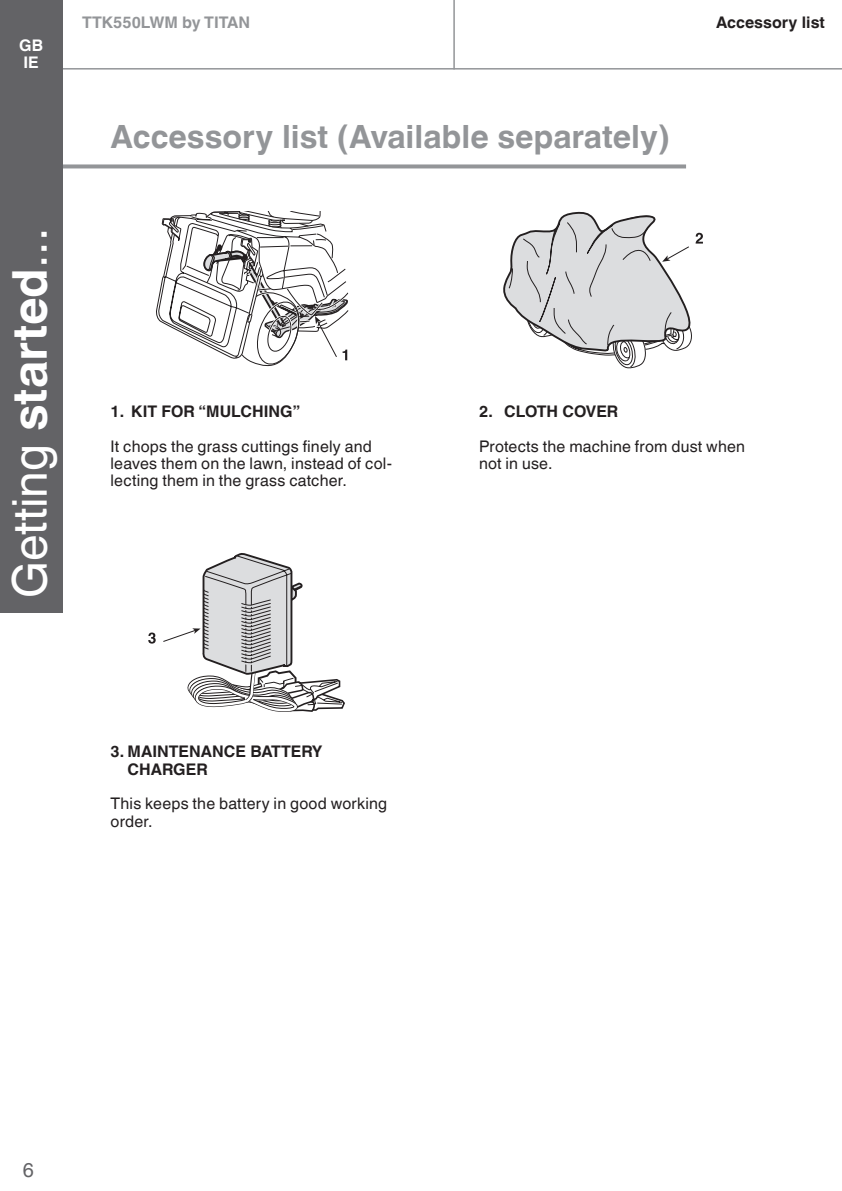
<style>
.page{position:relative;width:842px;height:1191px;background:#fff}
.page>*{position:absolute;margin:0;border:0;box-sizing:border-box;transform-origin:0 0}
.t1{font:48px "Helvetica World";color:#fff}
.t2{font:700 32px "Helvetica World";color:#939598}
.t3{font:20px "Helvetica World";color:#636366}
.testo_sx_8_8_65{font:16px/17.4px "Helvetica World";letter-spacing:.015em;color:#231f20}
.t4{font:700 16px/17.2px "Helvetica World";color:#231f20}
.t5{font:700 16px "Helvetica World";color:#939598}
.t6{font:700 16px/17.4px "Helvetica World";color:#fff}
.s1{font-weight:700}
</style>
<div class="page">
<svg style="left:62px;top:164px;width:624px;height:4px;background:#9fa1a3"></svg>
<hr style="left:453px;top:0;width:2px;height:69px;background:#939598">
<svg style="left:503px;top:211px;width:200px;height:158px"></svg>
<svg style="left:156px;top:212px;width:193px;height:155px"></svg>
<svg style="left:163px;top:553px;width:182px;height:159px"></svg>
<svg style="left:148px;top:632px;width:8px;height:11px"></svg>
<hr style="left:62px;top:68px;width:780px;height:2px;background:#939598">
<div style="left:0;top:0;width:62px;height:612px;background:#636366"></div>
<p class="t6" style="left:19px;top:37px;width:25px">GB<br>IE</p>
<p class="t5" style="left:82px;top:13px;width:169px">TTK550LWM by TITAN</p>
<p class="t2" style="left:111px;top:118px;width:561px">Accessory list (Available separately)</p>
<p class="t4" style="left:716px;top:14px;width:110px">Accessory list</p>
<h1 class="t1" style="left:2px;top:598px;width:372px;rotate:-90deg">Getting <span class="s1">started</span>...</h1>
<p class="t4" style="left:111px;top:403px;width:191px">1. KIT FOR “MULCHING”</p>
<p class="testo_sx_8_8_65" style="left:111px;top:437px;width:283px">It chops the grass cuttings finely and leaves them on the lawn, instead of col&shy;lecting them in the grass catcher.</p>
<p class="t4" style="left:479px;top:403px;width:141px">2. CLOTH COVER</p>
<p class="testo_sx_8_8_65" style="left:479px;top:437px;width:267px">Protects the machine from dust when not in use.</p>
<p class="t4" style="left:128px;top:743px;width:196px;text-indent:-17px">3. MAINTENANCE BATTERY<br>CHARGER</p>
<p class="testo_sx_8_8_65" style="left:111px;top:795px;width:278px">This keeps the battery in good working order.</p>
<p class="t3" style="left:23px;top:1158px;width:13px">6</p>
</div>
